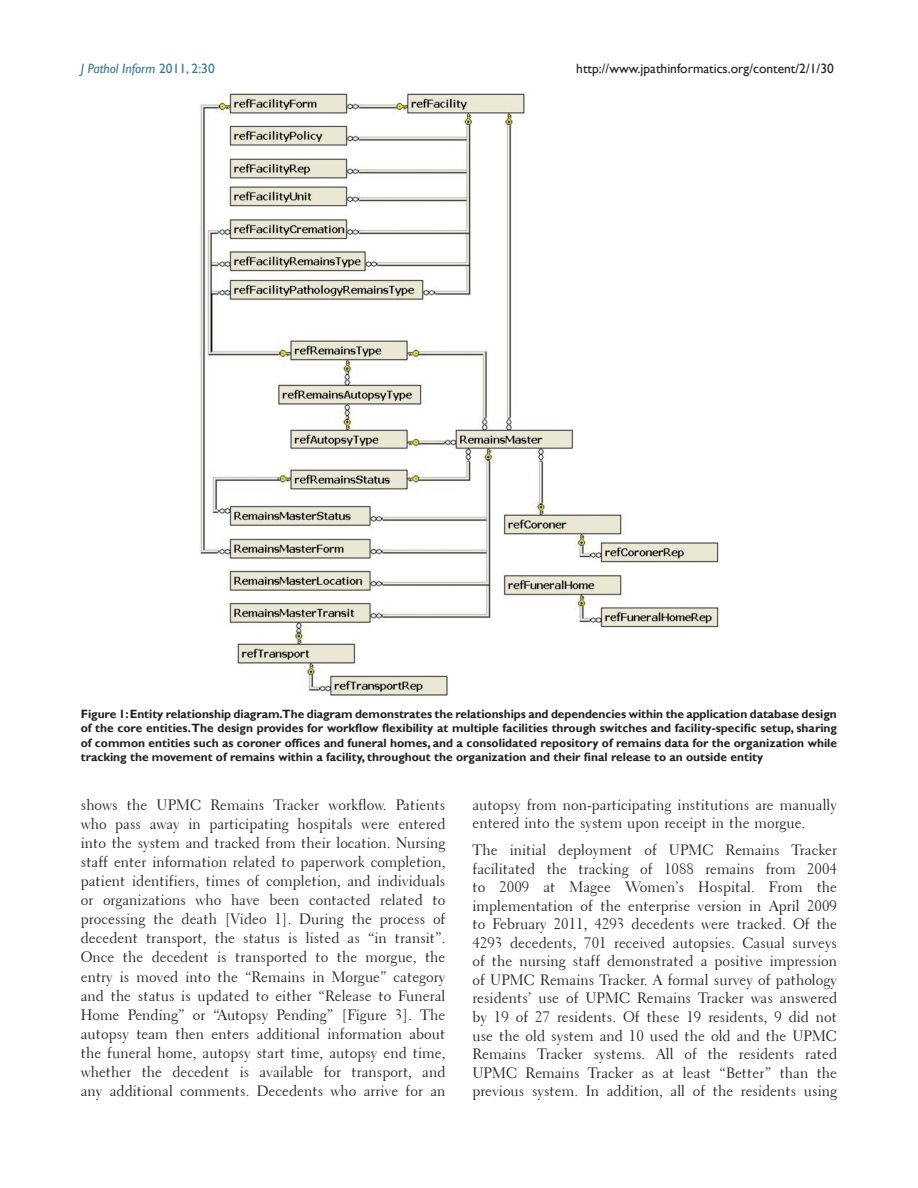
<style>
.page{position:relative;width:918px;height:1188px;background:#fff}
.page>*{position:absolute;margin:0;border:0;box-sizing:border-box;transform-origin:0 0}
.TX{font:15px/19px "Transitional 521 BT Roman A";color:#231f20;text-align:justify}
.t1{font:13.5px "Gill Sans";color:#231f20}
.t2{font:italic 13.5px "Gill Sans";color:#33778f}
.FGC{font:700 12px/14.4px "Gill Sans";color:#231f20;text-align:justify}
.s1{font-style:normal}
</style>
<div class="page">
<img style="left:200px;top:93px;width:519px;height:603px">
<p class="t2" style="left:81px;top:61px;width:135px">J Pathol Inform <span class="s1">2011, 2:30</span></p>
<p class="t1" style="left:576px;top:61px;width:259px">http://www.jpathinformatics.org/content/2/1/30</p>
<p class="FGC" style="left:81px;top:707px;width:758px">Figure 1: Entity relationship diagram.The diagram demonstrates the relationships and dependencies within the application database design of the core entities.The design provides for workflow flexibility at multiple facilities through switches and facility-specific setup, sharing of common entities such as coroner offices and funeral homes, and a consolidated repository of remains data for the organization while tracking the movement of remains within a facility, throughout the organization and their final release to an outside entity</p>
<p class="TX" style="left:81px;top:795px;width:366px">shows the UPMC Remains Tracker workflow. Patients who pass away in participating hospitals were entered into the system and tracked from their location. Nursing staff enter information related to paperwork completion, patient identifiers, times of completion, and individuals or organizations who have been contacted related to processing the death [Video 1]. During the process of decedent transport, the status is listed as “in transit”.<br>Once the decedent is transported to the morgue, the entry is moved into the “Remains in Morgue” category and the status is updated to either “Release to Funeral Home Pending” or “Autopsy Pending” [Figure 3]. The autopsy team then enters additional information about the funeral home, autopsy start time, autopsy end time, whether the decedent is available for transport, and any additional comments. Decedents who arrive for an</p>
<p class="TX" style="left:472px;top:795px;width:366px;line-height:18.6px">autopsy from non-participating institutions are manually entered into the system upon receipt in the morgue.</p>
<p class="TX" style="left:472px;top:841px;width:366px;line-height:18.6px">The initial deployment of UPMC Remains Tracker facilitated the tracking of 1088 remains from 2004 to 2009 at Magee Women’s Hospital. From the implementation of the enterprise version in April 2009 to February 2011, 4293 decedents were tracked. Of the 4293 decedents, 701 received autopsies. Casual surveys of the nursing staff demonstrated a positive impression of UPMC Remains Tracker. A formal survey of pathology residents’ use of UPMC Remains Tracker was answered by 19 of 27 residents. Of these 19 residents, 9 did not use the old system and 10 used the old and the UPMC Remains Tracker systems. All of the residents rated UPMC Remains Tracker as at least “Better” than the previous system. In addition, all of the residents using</p>
</div>
